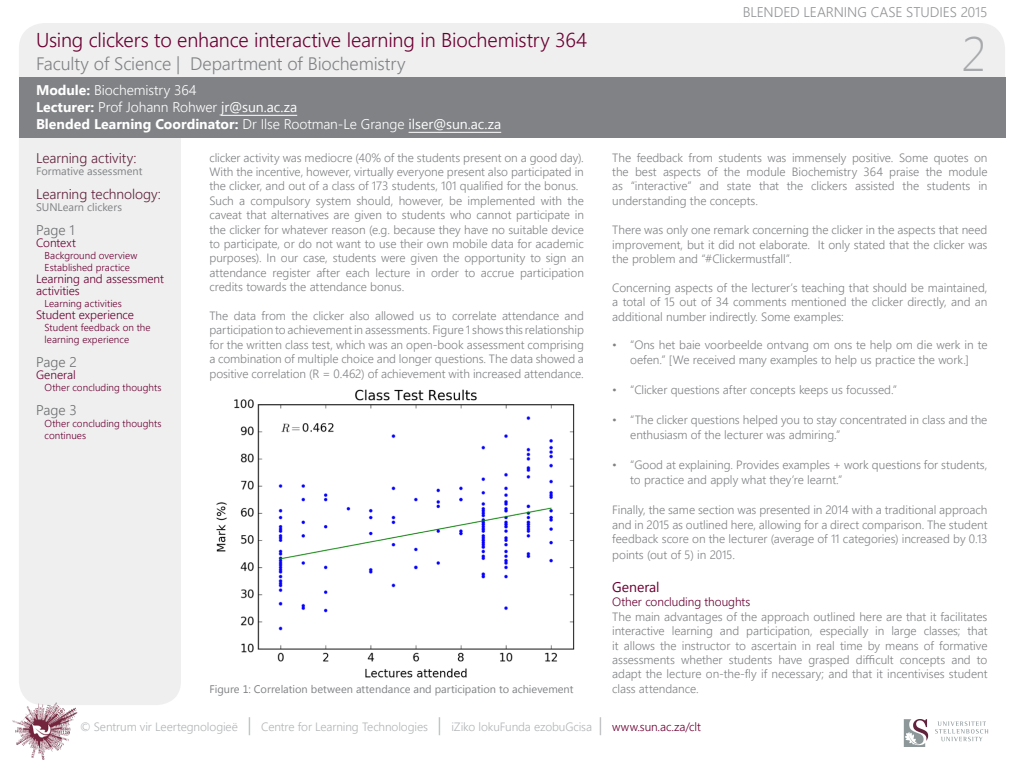
<style>
.page{position:relative;width:1024px;height:768px;background:#fff}
.page>*{position:absolute;margin:0;border:0;box-sizing:border-box;transform-origin:0 0}
.t1{font:300 48px "Segoe UI";color:#a7a9ac}
.t2{font:300 20px "Segoe UI";letter-spacing:-.01em;color:#6a0032}
.t3{font:300 18px "Segoe UI";letter-spacing:-.01em;color:#808285}
.t4{font:300 14px/17px "Segoe UI";letter-spacing:-.005em;color:#fff}
.t5{font:300 14px "Segoe UI";letter-spacing:-.005em;color:#60223b}
.t6{font:300 14px "Segoe UI";letter-spacing:-.005em;color:#939598}
.t7{font:300 14px "Segoe UI";letter-spacing:-.005em;color:#6d6e71}
.t8{font:14px "Segoe UI";color:#6a0032}
.t9{font:300 12px/14.4px "Segoe UI";letter-spacing:-.005em;color:#808285;text-align:justify}
.t10{font:300 12px "Segoe UI";letter-spacing:-.01em;color:#b1b4b6}
.t11{font:300 12px/12px "Segoe UI";letter-spacing:-.005em;color:#6a0032}
.t12{font:11px "Segoe UI";color:#808285}
.t13{font:300 10px/12px "Segoe UI";letter-spacing:.005em;color:#6a0032}
.s1{font-weight:700}
.s2{font-weight:400}
.s3{font-size:18px}
.s4{color:#6a0032}
</style>
<div class="page">
<div style="left:19px;top:23px;width:986px;height:94px;background:#efefef;border-radius:26px"></div>
<div style="left:19px;top:106px;width:162px;height:599px;background:#efefef;border-radius:24px"></div>
<div style="left:19px;top:77px;width:986px;height:61px;background:#808285"></div>
<hr style="left:221px;top:115px;width:76px;height:1px;background:#fff">
<hr style="left:409px;top:132px;width:92px;height:1px;background:#fff">
<img style="left:12px;top:701px;width:66px;height:59px">
<svg style="left:935px;top:721px;width:53px;height:20px"></svg>
<svg style="left:904px;top:719px;width:24px;height:28px"></svg>
<img style="left:216px;top:389px;width:359px;height:289px">
<h2 class="t2" style="left:36px;top:24px;width:553px">Using clickers to enhance interactive learning in Biochemistry 364</h2>
<p class="t4" style="left:36px;top:81px;width:467px"><span class="s1">Module:</span> Biochemistry 364<br><span class="s1">Lecturer:</span> Prof Johann Rohwer <span class="s2">jr@sun.ac.za<br></span><span class="s1">Blended Learning Coordinator:</span> Dr Ilse Rootman-Le Grange <span class="s2">ilser@sun.ac.za</span></p>
<h3 class="t3" style="left:36px;top:50px;width:371px">Faculty of Science | Department of Biochemistry</h3>
<p class="t5" style="left:36px;top:148px;width:102px">Learning activity:</p>
<p class="t12" style="left:36px;top:164px;width:108px">Formative assessment</p>
<p class="t5" style="left:36px;top:184px;width:126px">Learning technology:</p>
<p class="t12" style="left:36px;top:200px;width:88px">SUNLearn clickers</p>
<p class="t7" style="left:36px;top:220px;width:40px">Page 1</p>
<p class="t11" style="left:36px;top:237px;width:41px">Context</p>
<p class="t13" style="left:45px;top:249px;width:94px">Background overview<br>Established practice</p>
<p class="t11" style="left:36px;top:273px;width:129px">Learning and assessment activities</p>
<p class="t13" style="left:45px;top:297px;width:79px">Learning activities</p>
<p class="t11" style="left:36px;top:309px;width:99px">Student experience</p>
<p class="t13" style="left:45px;top:321px;width:108px">Student feedback on the learning experience</p>
<p class="t7" style="left:36px;top:352px;width:42px">Page 2</p>
<p class="t11" style="left:36px;top:369px;width:41px">General</p>
<p class="t13" style="left:45px;top:381px;width:118px">Other concluding thoughts</p>
<p class="t7" style="left:36px;top:400px;width:42px">Page 3</p>
<p class="t13" style="left:45px;top:417px;width:118px">Other concluding thoughts continues</p>
<p class="t9" style="left:209px;top:150px;width:376px;text-align:left">clicker activity was mediocre (40% of the students present on a good day).<br>With the incentive, however, virtually everyone present also participated in the clicker, and out of a class of 173 students, 101 qualified for the bonus.<br>Such a compulsory system should, however, be implemented with the caveat that alternatives are given to students who cannot participate in the clicker for whatever reason (e.g. because they have no suitable device to participate, or do not want to use their own mobile data for academic purposes). In our case, students were given the opportunity to sign an attendance register after each lecture in order to accrue participation credits towards the attendance bonus.</p>
<p class="t9" style="left:209px;top:308px;width:376px">The data from the clicker also allowed us to correlate attendance and participation to achievement in assessments. Figure 1 shows this relationship for the written class test, which was an open-book assessment comprising a combination of multiple choice and longer questions. The data showed a positive correlation (R = 0.462) of achievement with increased attendance.</p>
<p class="t12" style="left:209px;top:682px;width:366px">Figure 1: Correlation between attendance and participation to achievement</p>
<p class="t6" style="left:743px;top:1px;width:246px">BLENDED LEARNING CASE STUDIES 2015</p>
<h1 class="t1" style="left:962px;top:21px;width:26px">2</h1>
<p class="t9" style="left:612px;top:150px;width:377px">The feedback from students was immensely positive. Some quotes on the best aspects of the module Biochemistry 364 praise the module as “interactive” and state that the clickers assisted the students in understanding the concepts.</p>
<p class="t9" style="left:612px;top:222px;width:377px">There was only one remark concerning the clicker in the aspects that need improvement, but it did not elaborate. It only stated that the clicker was the problem and “#Clickermustfall”.</p>
<p class="t9" style="left:612px;top:280px;width:377px">Concerning aspects of the lecturer’s teaching that should be maintained, a total of 15 out of 34 comments mentioned the clicker directly, and an additional number indirectly. Some examples:</p>
<p class="t9" style="left:612px;top:337px;width:377px;line-height:15px;text-align:center">• “Ons het baie voorbeelde ontvang om ons te help om die werk in te oefen.” [We received many examples to help us practice the work.]</p>
<p class="t9" style="left:612px;top:382px;width:286px">• “Clicker questions after concepts keeps us focussed.”</p>
<p class="t9" style="left:630px;top:412px;width:359px;line-height:15px;text-indent:-18px">• “The clicker questions helped you to stay concentrated in class and the enthusiasm of the lecturer was admiring.”</p>
<p class="t9" style="left:630px;top:457px;width:359px;line-height:15px;text-indent:-18px">• “Good at explaining. Provides examples + work questions for students, to practice and apply what they’re learnt.”</p>
<p class="t9" style="left:612px;top:502px;width:377px">Finally, the same section was presented in 2014 with a traditional approach and in 2015 as outlined here, allowing for a direct comparison. The student feedback score on the lecturer (average of 11 categories) increased by 0.13</p>
<p class="t9" style="left:612px;top:547px;width:124px">points (out of 5) in 2015.</p>
<p class="t8" style="left:612px;top:577px;width:49px">General</p>
<p class="t11" style="left:612px;top:596px;width:140px">Other concluding thoughts</p>
<p class="t9" style="left:612px;top:609px;width:377px">The main advantages of the approach outlined here are that it facilitates interactive learning and participation, especially in large classes; that it allows the instructor to ascertain in real time by means of formative assessments whether students have grasped difficult concepts and to adapt the lecture on-the-fly if necessary; and that it incentivises student class attendance.</p>
<p class="t10" style="left:80px;top:718px;width:622px">© Sentrum vir Leertegnologieë <span class="s3">|</span> Centre for Learning Technologies <span class="s3">|</span> iZiko lokuFunda ezobuGcisa <span class="s3">|</span> <span class="s4">www.sun.ac.za/clt</span></p>
</div>
